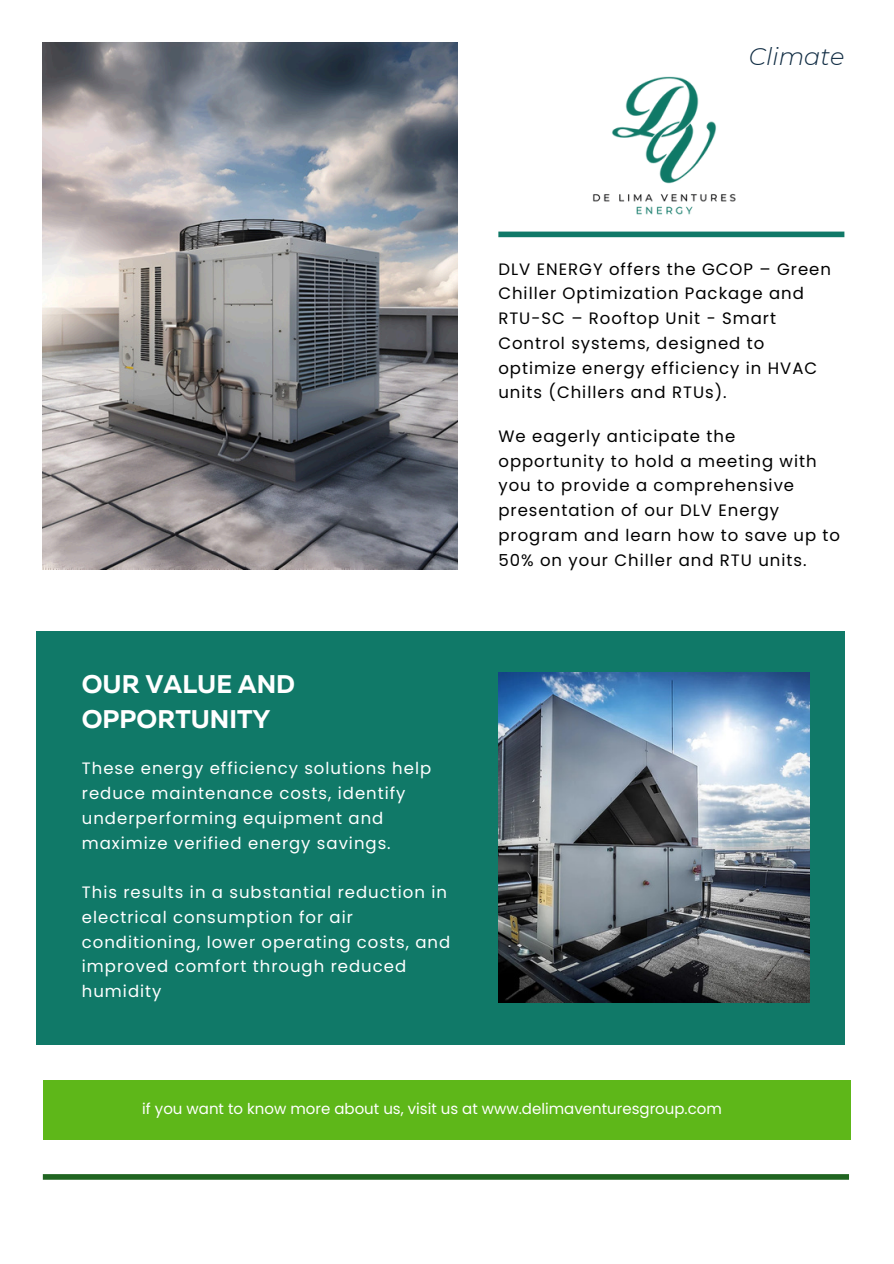
<style>
.page{position:relative;width:894px;height:1264px;background:#fff}
.page>*{position:absolute;margin:0;border:0;box-sizing:border-box;transform-origin:0 0}
.t1{font:700 25.5px/34.8px "Muller";color:#fff}
.t2{font:italic 300 24px "Montserrat";color:#102c43}
.t3{font:16.5px/24.8px "Poppins";letter-spacing:.06em;color:#000}
.t4{font:16.5px/24.8px "Poppins";letter-spacing:.06em;color:#fff}
.t5{font:15px "Poppins";color:#fff}
</style>
<div class="page">
<img style="left:43px;top:43px;width:414px;height:526px">
<div style="left:36px;top:630px;width:808px;height:414px;background:#107968"></div>
<div style="left:43px;top:1080px;width:807px;height:59px;background:#5eb719"></div>
<div style="left:498px;top:231px;width:346px;height:6px;background:#107968"></div>
<img style="left:498px;top:672px;width:310px;height:330px">
<div style="left:43px;top:1174px;width:805px;height:5px;background:#206521"></div>
<img style="left:593px;top:76px;width:143px;height:139px">
<p class="t2" style="left:748px;top:42px;width:97px">Climate</p>
<p class="t3" style="left:498px;top:256px;width:334px">DLV ENERGY offers the GCOP – Green<br>Chiller Optimization Package and<br>RTU-SC – Rooftop Unit - Smart<br>Control systems, designed to optimize energy efficiency in HVAC units (Chillers and RTUs).</p>
<p class="t1" style="left:82px;top:668px;width:215px">OUR VALUE AND<br>OPPORTUNITY</p>
<p class="t4" style="left:82px;top:756px;width:351px">These energy efficiency solutions help reduce maintenance costs, identify underperforming equipment and maximize verified energy savings.</p>
<p class="t4" style="left:82px;top:879px;width:370px">This results in a substantial reduction in electrical consumption for air conditioning, lower operating costs, and improved comfort through reduced humidity</p>
<h1 class="t3" style="left:498px;top:424px;width:343px">We eagerly anticipate the opportunity to hold a meeting with you to provide a comprehensive presentation of our DLV Energy program and learn how to save up to<br>50% on your Chiller and RTU units.</h1>
<p class="t5" style="left:142px;top:1097px;width:581px">if you want to know more about us, visit us at www.delimaventuresgroup.com</p>
</div>
